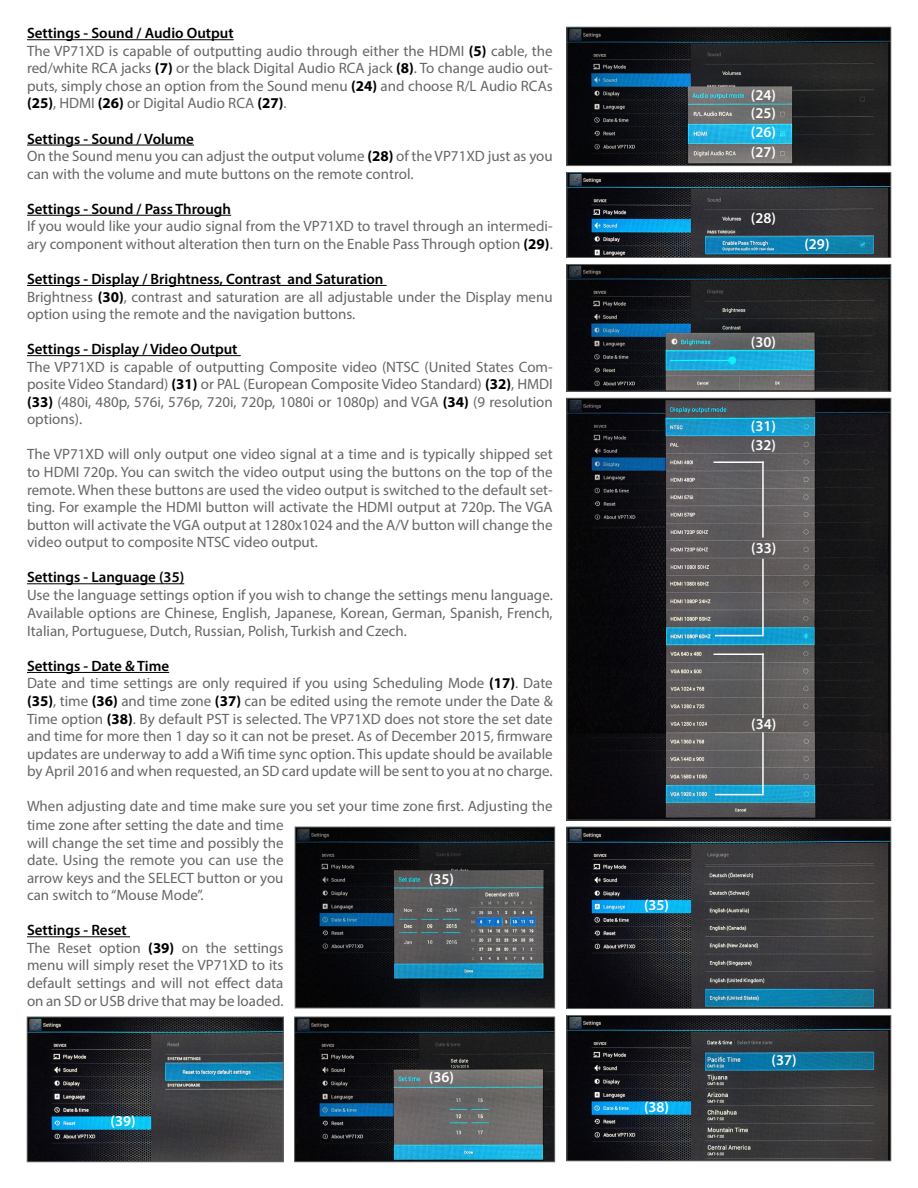
<style>
.page{position:relative;width:918px;height:1188px;background:#fff}
.page>*{position:absolute;margin:0;border:0;box-sizing:border-box;transform-origin:0 0}
.t1{font:15px/17.5px "Myriad Pro";color:#666}
.t2{font:600 15px "Myriad Pro";color:#000}
.t3{font:600 15px/17.5px "Myriad Pro";color:#fff}
.s1{font-weight:600;color:#000}
.s2{font-weight:700;color:#000}
</style>
<div class="page">
<hr style="left:27px;top:39px;width:207px;height:1px;background:#000">
<hr style="left:27px;top:145px;width:167px;height:1px;background:#000">
<hr style="left:27px;top:215px;width:204px;height:1px;background:#000">
<hr style="left:27px;top:285px;width:360px;height:1px;background:#000">
<hr style="left:27px;top:355px;width:214px;height:1px;background:#000">
<hr style="left:27px;top:583px;width:157px;height:1px;background:#000">
<hr style="left:27px;top:672px;width:142px;height:1px;background:#000">
<img style="left:569px;top:29px;width:320px;height:135px">
<div style="left:567px;top:27px;width:324px;height:139px;border:1px solid #666"></div>
<img style="left:569px;top:174px;width:320px;height:82px">
<div style="left:567px;top:172px;width:324px;height:86px;border:1px solid #666"></div>
<img style="left:569px;top:266px;width:320px;height:124px">
<div style="left:567px;top:264px;width:324px;height:128px;border:1px solid #666"></div>
<img style="left:569px;top:400px;width:320px;height:418px">
<div style="left:567px;top:398px;width:324px;height:422px;border:1px solid #666"></div>
<hr style="left:762px;top:461px;width:2px;height:77px;background:#fff">
<hr style="left:714px;top:461px;width:50px;height:2px;background:#fff">
<hr style="left:715px;top:635px;width:49px;height:1px;background:#fff">
<hr style="left:762px;top:559px;width:2px;height:76px;background:#fff">
<hr style="left:762px;top:654px;width:2px;height:64px;background:#fff">
<hr style="left:714px;top:654px;width:50px;height:1px;background:#fff">
<hr style="left:715px;top:794px;width:49px;height:1px;background:#fff">
<hr style="left:762px;top:732px;width:2px;height:62px;background:#fff">
<img style="left:569px;top:829px;width:320px;height:178px">
<div style="left:567px;top:827px;width:324px;height:182px;border:1px solid #666"></div>
<img style="left:297px;top:829px;width:256px;height:177px">
<div style="left:295px;top:827px;width:260px;height:181px;border:1px solid #666"></div>
<img style="left:296px;top:1019px;width:257px;height:141px">
<div style="left:294px;top:1017px;width:261px;height:145px;border:1px solid #666"></div>
<img style="left:569px;top:1017px;width:320px;height:142px">
<div style="left:567px;top:1015px;width:324px;height:146px;border:1px solid #666"></div>
<img style="left:29px;top:1019px;width:253px;height:141px">
<div style="left:27px;top:1017px;width:257px;height:145px;border:1px solid #666"></div>
<hr style="left:27px;top:936px;width:103px;height:1px;background:#000">
<p class="t1" style="left:27px;top:24px;width:527px"><span class="s1">Settings - Sound / Audio Output<br></span>The VP71XD is capable of outputting audio through either the HDMI <span class="s2">(5)</span> cable, the red/white RCA jacks <span class="s2">(7)</span> or the black Digital Audio RCA jack <span class="s2">(8)</span>. To change audio out&shy;puts, simply chose an option from the Sound menu <span class="s2">(24)</span> and choose R/L Audio RCAs <span class="s2">(25)</span>, HDMI <span class="s2">(26)</span> or Digital Audio RCA <span class="s2">(27)</span>.</p>
<p class="t1" style="left:27px;top:130px;width:527px"><span class="s1">Settings - Sound / Volume<br></span>On the Sound menu you can adjust the output volume <span class="s2">(28)</span> of the VP71XD just as you can with the volume and mute buttons on the remote control.</p>
<p class="t2" style="left:27px;top:199px;width:206px">Settings - Sound / Pass Through</p>
<p class="t1" style="left:27px;top:217px;width:527px">If you would like your audio signal from the VP71XD to travel through an intermedi&shy;ary component without alteration then turn on the Enable Pass Through option <span class="s2">(29)</span>.</p>
<p class="t1" style="left:27px;top:270px;width:527px"><span class="s1">Settings - Display / Brightness, Contrast and Saturation<br></span>Brightness <span class="s2">(30)</span>, contrast and saturation are all adjustable under the Display menu option using the remote and the navigation buttons.</p>
<p class="t2" style="left:27px;top:340px;width:212px">Settings - Display / Video Output</p>
<p class="t1" style="left:27px;top:358px;width:527px;text-align:justify">The VP71XD is capable of outputting Composite video (NTSC (United States Com&shy;posite Video Standard) <span class="s2">(31)</span> or PAL (European Composite Video Standard) <span class="s2">(32)</span>, HMDI <span class="s2">(33)</span> (480i, 480p, 576i, 576p, 720i, 720p, 1080i or 1080p) and VGA <span class="s2">(34)</span> (9 resolution options).</p>
<p class="t1" style="left:27px;top:445px;width:527px;text-align:justify">The VP71XD will only output one video signal at a time and is typically shipped set to HDMI 720p. You can switch the video output using the buttons on the top of the remote. When these buttons are used the video output is switched to the default set&shy;ting. For example the HDMI button will activate the HDMI output at 720p. The VGA button will activate the VGA output at 1280x1024 and the A/V button will change the video output to composite NTSC video output.</p>
<p class="t2" style="left:27px;top:568px;width:159px">Settings - Language (35)</p>
<p class="t1" style="left:27px;top:586px;width:527px;line-height:18px;text-align:justify">Use the language settings option if you wish to change the settings menu language.<br>Available options are Chinese, English, Japanese, Korean, German, Spanish, French, Italian, Portuguese, Dutch, Russian, Polish, Turkish and Czech.</p>
<p class="t1" style="left:27px;top:657px;width:527px"><span class="s1">Settings - Date &amp; Time<br></span>Date and time settings are only required if you using Scheduling Mode <span class="s2">(17)</span>. Date <span class="s2">(35)</span>, time <span class="s2">(36)</span> and time zone <span class="s2">(37)</span> can be edited using the remote under the Date &amp; Time option <span class="s2">(38)</span>. By default PST is selected. The VP71XD does not store the set date and time for more then 1 day so it can not be preset. As of December 2015, firmware updates are underway to add a Wifi time sync option. This update should be available by April 2016 and when requested, an SD card update will be sent to you at no charge.</p>
<p class="t1" style="left:27px;top:797px;width:527px">When adjusting date and time make sure you set your time zone first. Adjusting the</p>
<p class="t1" style="left:27px;top:816px;width:258px;text-align:justify">time zone after setting the date and time will change the set time and possibly the date. Using the remote you can use the arrow keys and the SELECT button or you can switch to “Mouse Mode”.</p>
<p class="t1" style="left:27px;top:921px;width:258px"><span class="s1">Settings - Reset<br></span>The Reset option <span class="s2">(39)</span> on the settings menu will simply reset the VP71XD to its default settings and will not effect data on an SD or USB drive that may be loaded.</p>
<p class="t3" style="left:111px;top:1112px;width:27px">(39)</p>
<p class="t3" style="left:429px;top:870px;width:27px">(35)</p>
<p class="t3" style="left:429px;top:1068px;width:27px">(36)</p>
<p class="t3" style="left:644px;top:896px;width:27px">(35)</p>
<p class="t3" style="left:644px;top:1098px;width:27px">(38)</p>
<p class="t3" style="left:751px;top:86px;width:27px">(24) (25)</p>
<p class="t3" style="left:751px;top:122px;width:27px;line-height:19.4px">(26) (27)</p>
<p class="t3" style="left:751px;top:209px;width:27px">(28)</p>
<p class="t3" style="left:804px;top:235px;width:27px">(29)</p>
<p class="t3" style="left:751px;top:332px;width:27px">(30)</p>
<p class="t3" style="left:751px;top:417px;width:27px;line-height:18.6px">(31) (32)</p>
<p class="t3" style="left:751px;top:539px;width:27px">(33)</p>
<p class="t3" style="left:751px;top:715px;width:27px">(34)</p>
<p class="t3" style="left:772px;top:1051px;width:27px">(37)</p>
</div>
